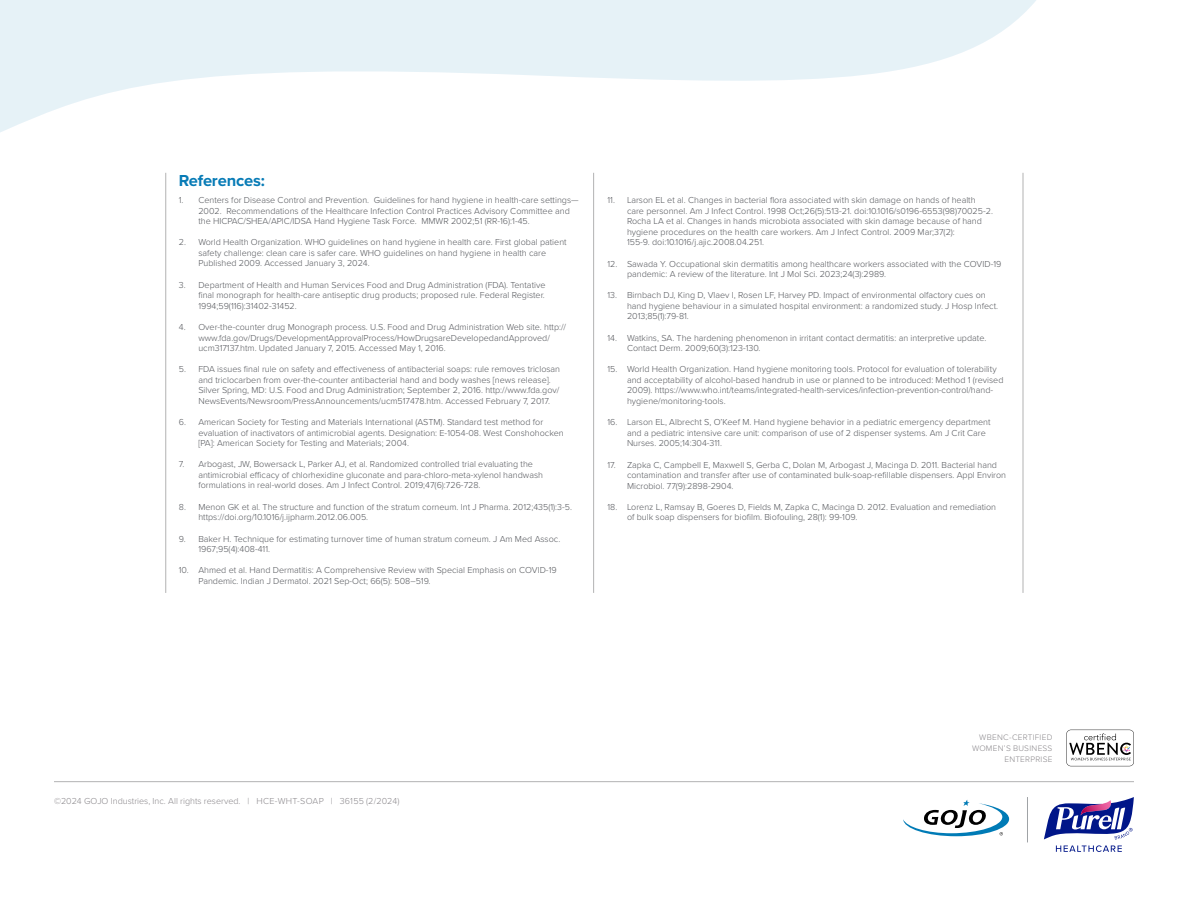
<style>
.page{position:relative;width:1188px;height:918px;background:#fff}
.page>*{position:absolute;margin:0;border:0;box-sizing:border-box;transform-origin:0 0}
.t1{font:700 16.5px "Proxima Nova";letter-spacing:-.01em;color:#077bb6}
.t2{font:300 9px/10.5px "Proxima Nova";color:#54565b}
.t3{font:300 9px "Proxima Nova";color:#8a878b}
.t4{font:300 8.25px/11.1px "Proxima Nova";letter-spacing:.03em;color:#8a878b;text-align:right}
</style>
<div class="page">
<hr style="left:165px;top:173px;width:1px;height:420px;background:#b2b2b3">
<hr style="left:593px;top:173px;width:1px;height:420px;background:#b2b2b3">
<hr style="left:1023px;top:173px;width:1px;height:420px;background:#b2b2b3">
<svg style="left:0;top:0;width:1036px;height:132px;fill:#e6f2f7"></svg>
<hr style="left:54px;top:781px;width:1080px;height:1px;background:#b2b2b3">
<svg style="left:1066px;top:730px;width:68px;height:36px"></svg>
<svg style="left:1056px;top:845px;width:66px;height:7px"></svg>
<hr style="left:1027px;top:797px;width:1px;height:45px;background:#878a8e">
<svg style="left:1044px;top:797px;width:90px;height:42px"></svg>
<svg style="left:903px;top:800px;width:106px;height:36px"></svg>
<h1 class="t1" style="left:179px;top:168px;width:88px">References:</h1>
<p class="t2" style="left:198px;top:194px;width:382px;text-indent:-20px">1. Centers for Disease Control and Prevention. Guidelines for hand hygiene in health-care settings—<br>2002. Recommendations of the Healthcare Infection Control Practices Advisory Committee and the HICPAC/SHEA/APIC/IDSA Hand Hygiene Task Force. MMWR 2002;51 (RR-16):1-45.</p>
<p class="t2" style="left:198px;top:237px;width:370px;text-indent:-20px">2. World Health Organization. WHO guidelines on hand hygiene in health care. First global patient safety challenge: clean care is safer care. WHO guidelines on hand hygiene in health care<br>Published 2009. Accessed January 3, 2024.</p>
<p class="t2" style="left:198px;top:279px;width:349px;text-align:justify;text-indent:-20px">3. Department of Health and Human Services Food and Drug Administration (FDA). Tentative final monograph for health-care antiseptic drug products; proposed rule. Federal Register.<br>1994;59(116):31402-31452.</p>
<p class="t2" style="left:198px;top:321px;width:369px;text-indent:-20px">4. Over-the-counter drug Monograph process. U.S. Food and Drug Administration Web site. http:// www.fda.gov/Drugs/DevelopmentApprovalProcess/HowDrugsareDevelopedandApproved/ ucm317137.htm. Updated January 7, 2015. Accessed May 1, 2016.</p>
<p class="t2" style="left:198px;top:364px;width:363px;text-indent:-20px">5. FDA issues final rule on safety and effectiveness of antibacterial soaps: rule removes triclosan and triclocarben from over-the-counter antibacterial hand and body washes [news release].<br>Silver Spring, MD: U.S. Food and Drug Administration; September 2, 2016. http://www.fda.gov/ NewsEvents/Newsroom/PressAnnouncements/ucm517478.htm. Accessed February 7, 2017.</p>
<p class="t2" style="left:198px;top:416px;width:367px;text-indent:-20px">6. American Society for Testing and Materials International (ASTM). Standard test method for evaluation of inactivators of antimicrobial agents. Designation: E-1054-08. West Conshohocken [PA]: American Society for Testing and Materials; 2004.</p>
<p class="t2" style="left:198px;top:459px;width:346px;text-indent:-20px">7. Arbogast, JW, Bowersack L, Parker AJ, et al. Randomized controlled trial evaluating the antimicrobial efficacy of chlorhexidine gluconate and para-chloro-meta-xylenol handwash formulations in real-world doses. Am J Infect Control. 2019;47(6):726-728.</p>
<p class="t2" style="left:198px;top:501px;width:375px;text-indent:-20px">8. Menon GK et al. The structure and function of the stratum corneum. Int J Pharma. 2012;435(1):3-5. https://doi.org/10.1016/j.ijpharm.2012.06.005.</p>
<p class="t2" style="left:198px;top:533px;width:363px;text-indent:-20px">9. Baker H. Technique for estimating turnover time of human stratum corneum. J Am Med Assoc.<br>1967;95(4):408-411.</p>
<p class="t2" style="left:198px;top:565px;width:360px;text-indent:-20px">10. Ahmed et al. Hand Dermatitis: A Comprehensive Review with Special Emphasis on COVID-19<br>Pandemic. Indian J Dermatol. 2021 Sep-Oct; 66(5): 508–519.</p>
<p class="t2" style="left:627px;top:194px;width:368px;text-indent:-20px">11. Larson EL et al. Changes in bacterial flora associated with skin damage on hands of health care personnel. Am J Infect Control. 1998 Oct;26(5):513-21. doi:10.1016/s0196-6553(98)70025-2.<br>Rocha LA et al. Changes in hands microbiota associated with skin damage because of hand hygiene procedures on the health care workers. Am J Infect Control. 2009 Mar;37(2):<br>155-9. doi:10.1016/j.ajic.2008.04.251.</p>
<p class="t2" style="left:627px;top:258px;width:376px;text-indent:-20px">12. Sawada Y. Occupational skin dermatitis among healthcare workers associated with the COVID-19 pandemic: A review of the literature. Int J Mol Sci. 2023;24(3):2989.</p>
<p class="t2" style="left:627px;top:290px;width:373px;text-indent:-20px">13. Birnbach DJ, King D, Vlaev I, Rosen LF, Harvey PD. Impact of environmental olfactory cues on hand hygiene behaviour in a simulated hospital environment: a randomized study. J Hosp Infect.<br>2013;85(1):79-81.</p>
<p class="t2" style="left:627px;top:332px;width:361px;text-indent:-20px">14. Watkins, SA. The hardening phenomenon in irritant contact dermatitis: an interpretive update.<br>Contact Derm. 2009;60(3):123-130.</p>
<p class="t2" style="left:627px;top:364px;width:378px;text-indent:-20px">15. World Health Organization. Hand hygiene monitoring tools. Protocol for evaluation of tolerability and acceptability of alcohol-based handrub in use or planned to be introduced: Method 1 (revised 2009). https://www.who.int/teams/integrated-health-services/infection-prevention-control/hand&shy;hygiene/monitoring-tools.</p>
<p class="t2" style="left:627px;top:417px;width:365px;text-indent:-20px">16. Larson EL, Albrecht S, O’Keef M. Hand hygiene behavior in a pediatric emergency department and a pediatric intensive care unit: comparison of use of 2 dispenser systems. Am J Crit Care<br>Nurses. 2005;14:304-311.</p>
<p class="t2" style="left:627px;top:459px;width:381px;text-indent:-20px">17. Zapka C, Campbell E, Maxwell S, Gerba C, Dolan M, Arbogast J, Macinga D. 2011. Bacterial hand contamination and transfer after use of contaminated bulk-soap-refillable dispensers. Appl Environ<br>Microbiol. 77(9):2898-2904.</p>
<p class="t2" style="left:627px;top:501px;width:371px;text-indent:-20px">18. Lorenz L, Ramsay B, Goeres D, Fields M, Zapka C, Macinga D. 2012. Evaluation and remediation of bulk soap dispensers for biofilm. Biofouling, 28(1): 99-109.</p>
<p class="t3" style="left:54px;top:795px;width:347px">©2024 GOJO Industries, Inc. All rights reserved. | HCE-WHT-SOAP | 36155 (2/2024)</p>
<p class="t4" style="left:972px;top:731px;width:82px">WBENC-CERTIFIED<br>WOMEN’S BUSINESS<br>ENTERPRISE</p>
</div>
